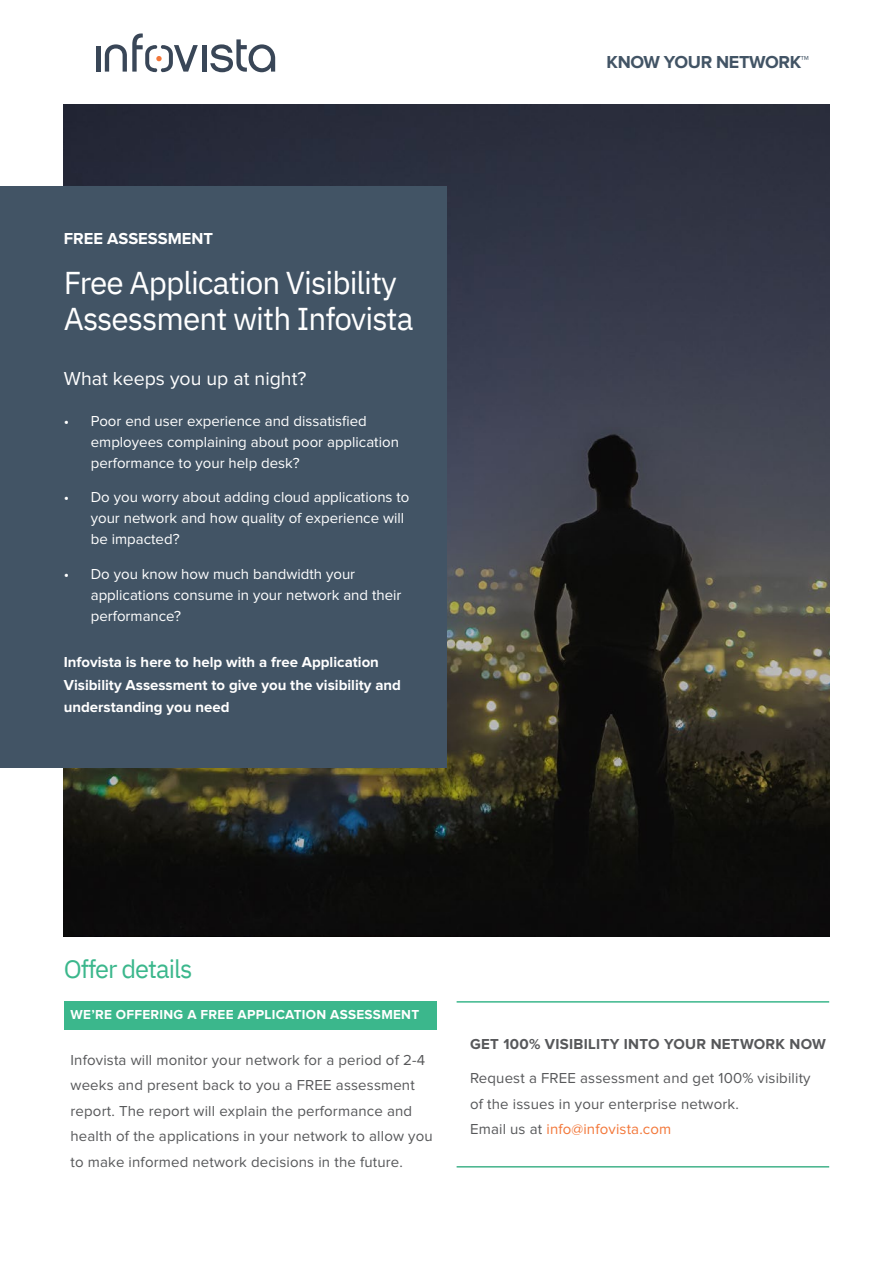
<style>
.page{position:relative;width:893px;height:1263px;background:#fff}
.page>*{position:absolute;margin:0;border:0;box-sizing:border-box;transform-origin:0 0}
.t1{font:31.5px/36px "IBM Plex Sans";letter-spacing:-.03em;color:#fff}
.t2{font:25.5px "IBM Plex Sans";letter-spacing:-.04em;color:#3bb78c}
.t3{font:19.5px "Proxima Nova";color:#fff}
.t4{font:700 18px "Proxima Nova";letter-spacing:-.02em;color:#425465}
.t5{font:700 16.5px "Proxima Nova";color:#fff}
.t6{font:15px/25.5px "Proxima Nova";letter-spacing:.01em;color:#57585a}
.t7{font:15px/21px "Proxima Nova";color:#fff}
.t8{font:700 15px/22.5px "Proxima Nova";color:#fff}
.t9{font:700 15px "Proxima Nova";letter-spacing:.02em;color:#57585a}
.t10{font:700 13.5px "Proxima Nova";letter-spacing:.02em;color:#fff}
.s1{color:#f37739}
</style>
<div class="page">
<div style="left:64px;top:1001px;width:372px;height:28px;background:#3bb78c"></div>
<hr style="left:96px;top:46px;width:4px;height:26px;background:#394657">
<hr style="left:202px;top:45px;width:4px;height:27px;background:#394657">
<svg style="left:210px;top:39px;width:65px;height:33px"></svg>
<svg style="left:105px;top:33px;width:93px;height:39px"></svg>
<img style="left:64px;top:105px;width:765px;height:831px">
<div style="left:0;top:186px;width:446px;height:581px;background:#425465"></div>
<hr style="left:457px;top:1166px;width:372px;height:1px;background:#43b38a">
<hr style="left:457px;top:1001px;width:372px;height:1px;background:#3bb78c">
<p class="t5" style="left:64px;top:231px;width:151px">FREE ASSESSMENT</p>
<h1 class="t1" style="left:64px;top:262px;width:351px">Free Application Visibility<br>Assessment with Infovista</h1>
<h3 class="t3" style="left:64px;top:369px;width:244px">What keeps you up at night?</h3>
<p class="t7" style="left:91px;top:411px;width:310px;text-indent:-27px">• Poor end user experience and dissatisfied employees complaining about poor application performance to your help desk?</p>
<p class="t7" style="left:91px;top:487px;width:320px;text-indent:-27px">• Do you worry about adding cloud applications to your network and how quality of experience will be impacted?</p>
<p class="t7" style="left:91px;top:564px;width:312px;text-indent:-27px">• Do you know how much bandwidth your applications consume in your network and their performance?</p>
<p class="t8" style="left:64px;top:652px;width:339px">Infovista is here to help with a free Application<br>Visibility Assessment to give you the visibility and understanding you need</p>
<p class="t4" style="left:607px;top:54px;width:204px">KNOW YOUR NETWORK™</p>
<h2 class="t2" style="left:64px;top:949px;width:130px">Offer details</h2>
<p class="t10" style="left:71px;top:1008px;width:350px">WE’RE OFFERING A FREE APPLICATION ASSESSMENT</p>
<p class="t6" style="left:71px;top:1048px;width:364px">Infovista will monitor your network for a period of 2-4 weeks and present back to you a FREE assessment report. The report will explain the performance and health of the applications in your network to allow you to make informed network decisions in the future.</p>
<p class="t9" style="left:470px;top:1037px;width:357px">GET 100% VISIBILITY INTO YOUR NETWORK NOW</p>
<p class="t6" style="left:470px;top:1066px;width:342px">Request a FREE assessment and get 100% visibility of the issues in your enterprise network.<br>Email us at <span class="s1">info@infovista.com</span></p>
</div>
